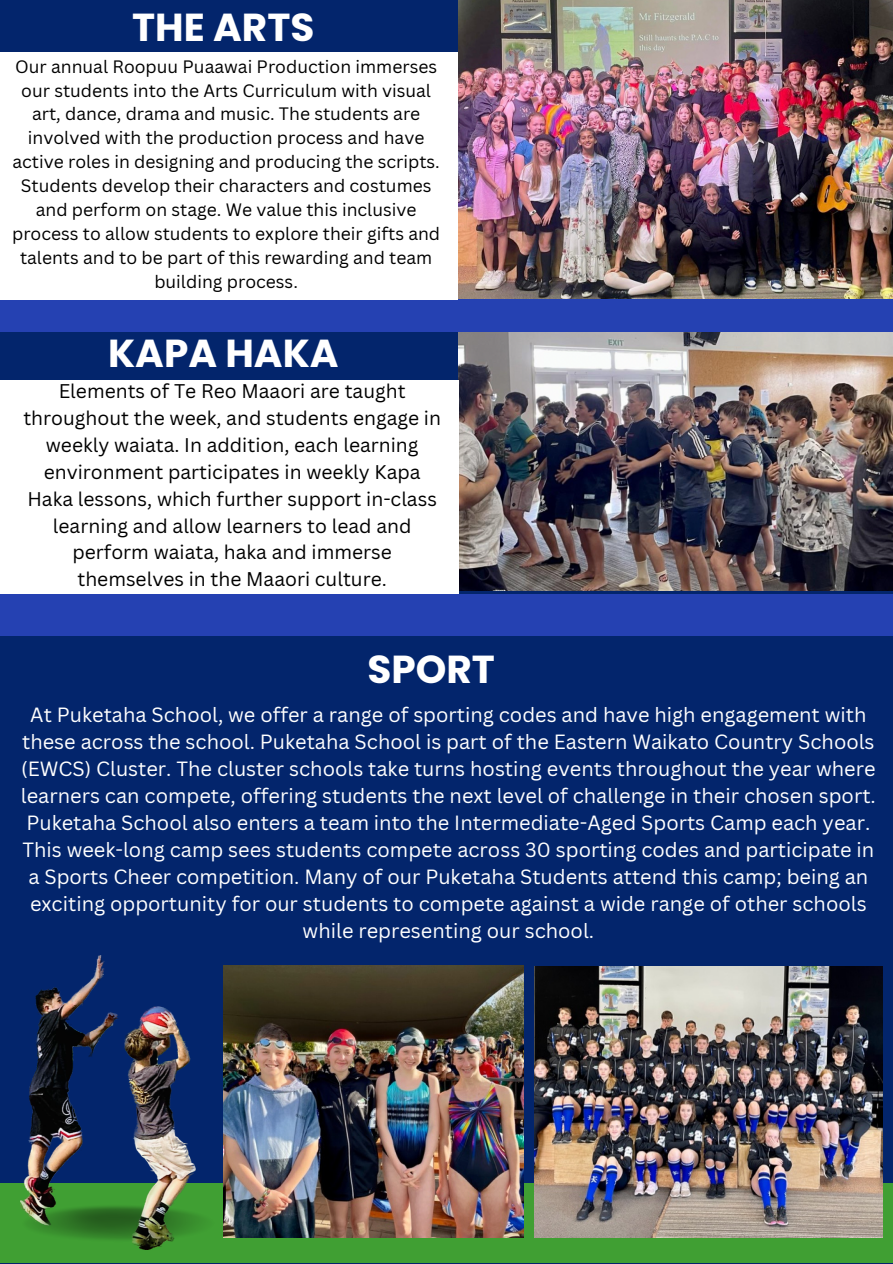
<style>
.page{position:relative;width:893px;height:1264px;background:#fff}
.page>*{position:absolute;margin:0;border:0;box-sizing:border-box;transform-origin:0 0}
.t1{font:700 39px "Poppins";color:#fff}
.t2{font:20.1px/27px "Canva Sans";color:#fff;text-align:center}
.t3{font:19.2px/26.8px "Canva Sans";color:#000;text-align:center}
.t4{font:17.55px/24px "Canva Sans";color:#000;text-align:center}
</style>
<div class="page">
<div style="left:0;top:893px;width:892px;height:370px;background:#03256c"></div>
<div style="left:0;top:0;width:458px;height:1262px;background:#03256c"></div>
<img style="left:458px;top:332px;width:434px;height:259px">
<div style="left:388px;top:591px;width:504px;height:310px;background:#03256c"></div>
<div style="left:0;top:594px;width:892px;height:41px;background:#2541b2"></div>
<div style="left:0;top:1183px;width:892px;height:80px;background:#409f33"></div>
<img style="left:223px;top:965px;width:301px;height:272px">
<img style="left:534px;top:966px;width:348px;height:271px">
<img style="left:458px;top:0;width:434px;height:300px">
<div style="left:0;top:300px;width:892px;height:32px;background:#2541b2"></div>
<div style="left:0;top:52px;width:458px;height:248px;background:#fff"></div>
<div style="left:0;top:380px;width:458px;height:214px;background:#fff"></div>
<img style="left:20px;top:955px;width:176px;height:294px">
<p class="t1" style="left:132px;top:0;width:184px">THE ARTS</p>
<h2 class="t4" style="left:12px;top:54px;width:429px">Our annual Roopuu Puaawai Production immerses our students into the Arts Curriculum with visual art, dance, drama and music. The students are involved with the production process and have active roles in designing and producing the scripts.<br>Students develop their characters and costumes and perform on stage. We value this inclusive process to allow students to explore their gifts and talents and to be part of this rewarding and team building process.</h2>
<h1 class="t1" style="left:108px;top:325px;width:232px">KAPA HAKA</h1>
<h1 class="t3" style="left:23px;top:377px;width:419px">Elements of Te Reo Maaori are taught throughout the week, and students engage in weekly waiata. In addition, each learning environment participates in weekly Kapa Haka lessons, which further support in-class learning and allow learners to lead and perform waiata, haka and immerse themselves in the Maaori culture.</h1>
<p class="t1" style="left:367px;top:642px;width:129px">SPORT</p>
<p class="t2" style="left:21px;top:701px;width:856px">At Puketaha School, we offer a range of sporting codes and have high engagement with these across the school. Puketaha School is part of the Eastern Waikato Country Schools (EWCS) Cluster. The cluster schools take turns hosting events throughout the year where learners can compete, offering students the next level of challenge in their chosen sport.<br>Puketaha School also enters a team into the Intermediate-Aged Sports Camp each year.<br>This week-long camp sees students compete across 30 sporting codes and participate in a Sports Cheer competition. Many of our Puketaha Students attend this camp; being an exciting opportunity for our students to compete against a wide range of other schools while representing our school.</p>
</div>
